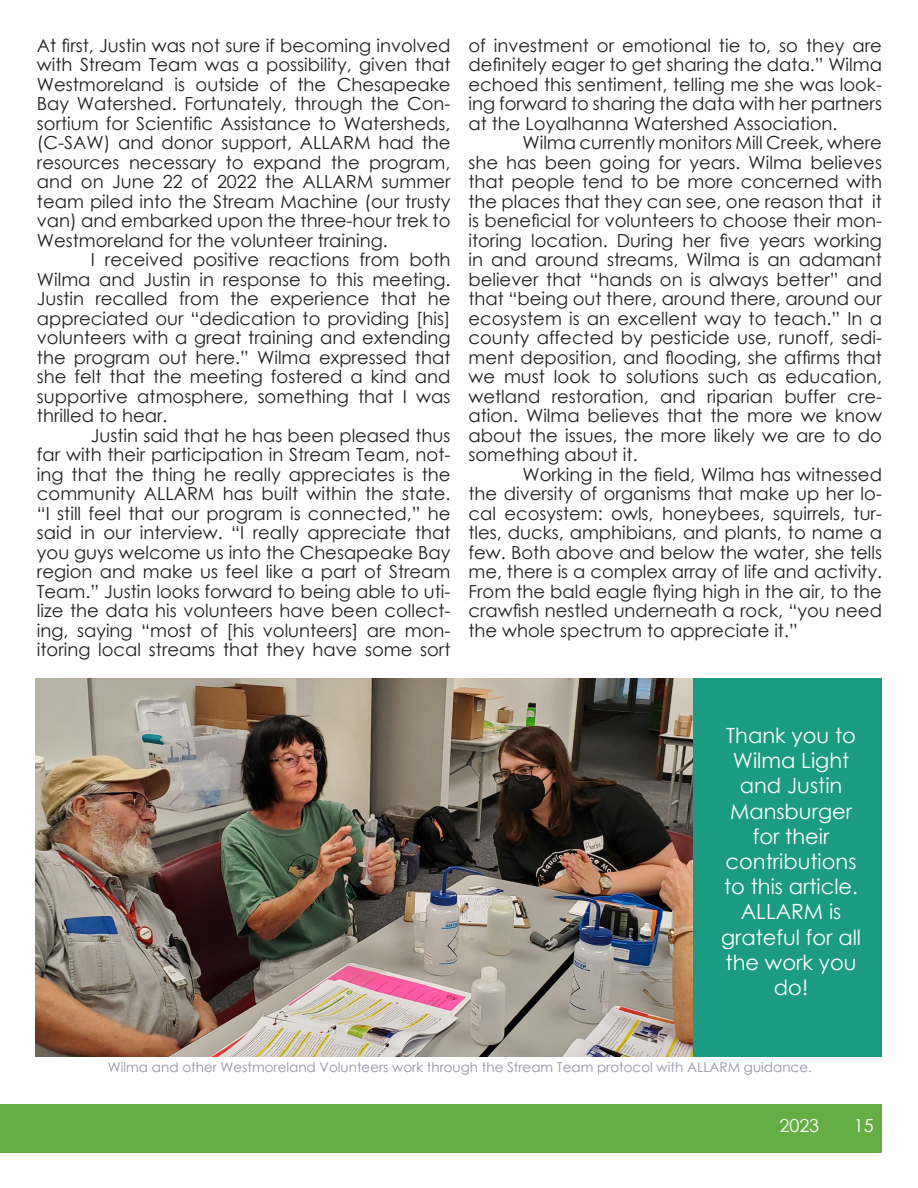
<style>
.page{position:relative;width:918px;height:1188px;background:#fff}
.page>*{position:absolute;margin:0;border:0;box-sizing:border-box;transform-origin:0 0}
.t1{font:21px/25.2px "Century Gothic";color:#fff;text-align:center}
.t2{font:18px/19.5px "Century Gothic";color:#231f20;text-align:justify}
.t3{font:18px "Century Gothic";color:#fff}
.t4{font:13.5px "Century Gothic";color:#9793a8}
</style>
<div class="page">
<div style="left:0;top:1104px;width:882px;height:49px;background:#66ad45"></div>
<div style="left:37px;top:678px;width:845px;height:379px;background:#1b9b82"></div>
<img style="left:35px;top:678px;width:657px;height:379px">
<p class="t2" style="left:37px;top:35px;width:415px">At first, Justin was not sure if becoming involved with Stream Team was a possibility, given that Westmoreland is outside of the Chesapeake Bay Watershed. Fortunately, through the Con&shy;sortium for Scientific Assistance to Watersheds, (C-SAW) and donor support, ALLARM had the resources necessary to expand the program, and on June 22 of 2022 the ALLARM summer team piled into the Stream Machine (our trusty van) and embarked upon the three-hour trek to Westmoreland for the volunteer training.</p>
<p class="t2" style="left:37px;top:250px;width:415px;text-indent:54px">I received positive reactions from both Wilma and Justin in response to this meeting.<br>Justin recalled from the experience that he appreciated our “dedication to providing [his] volunteers with a great training and extending the program out here.” Wilma expressed that she felt that the meeting fostered a kind and supportive atmosphere, something that I was thrilled to hear.</p>
<p class="t2" style="left:37px;top:425px;width:415px;text-indent:54px">Justin said that he has been pleased thus far with their participation in Stream Team, not&shy;ing that the thing he really appreciates is the community ALLARM has built within the state. “I still feel that our program is connected,” he said in our interview. “I really appreciate that you guys welcome us into the Chesapeake Bay region and make us feel like a part of Stream Team.” Justin looks forward to being able to uti&shy;lize the data his volunteers have been collect&shy;ing, saying “most of [his volunteers] are mon&shy;itoring local streams that they have some sort</p>
<p class="t2" style="left:468px;top:35px;width:415px">of investment or emotional tie to, so they are definitely eager to get sharing the data.” Wilma echoed this sentiment, telling me she was look&shy;ing forward to sharing the data with her partners at the Loyalhanna Watershed Association.</p>
<p class="t2" style="left:468px;top:133px;width:415px;text-indent:54px">Wilma currently monitors Mill Creek, where she has been going for years. Wilma believes that people tend to be more concerned with the places that they can see, one reason that it is beneficial for volunteers to choose their mon&shy;itoring location. During her five years working in and around streams, Wilma is an adamant believer that “hands on is always better” and that “being out there, around there, around our ecosystem is an excellent way to teach.” In a county affected by pesticide use, runoff, sedi&shy;ment deposition, and flooding, she affirms that we must look to solutions such as education, wetland restoration, and riparian buffer cre&shy;ation. Wilma believes that the more we know about the issues, the more likely we are to do something about it.</p>
<p class="t2" style="left:468px;top:464px;width:415px;text-indent:54px">Working in the field, Wilma has witnessed the diversity of organisms that make up her lo&shy;cal ecosystem: owls, honeybees, squirrels, tur&shy;tles, ducks, amphibians, and plants, to name a few. Both above and below the water, she tells me, there is a complex array of life and activity.<br>From the bald eagle flying high in the air, to the crawfish nestled underneath a rock, “you need the whole spectrum to appreciate it.”</p>
<p class="t1" style="left:721px;top:722px;width:142px">Thank you to<br>Wilma Light and Justin<br>Mansburger for their contributions to this article.<br>ALLARM is grateful for all the work you do!</p>
<p class="t4" style="left:108px;top:1057px;width:705px">Wilma and other Westmoreland Volunteers work through the Stream Team protocol with ALLARM guidance.</p>
<p class="t3" style="left:779px;top:1113px;width:41px">2023</p>
<p class="t3" style="left:854px;top:1113px;width:21px">15</p>
</div>
